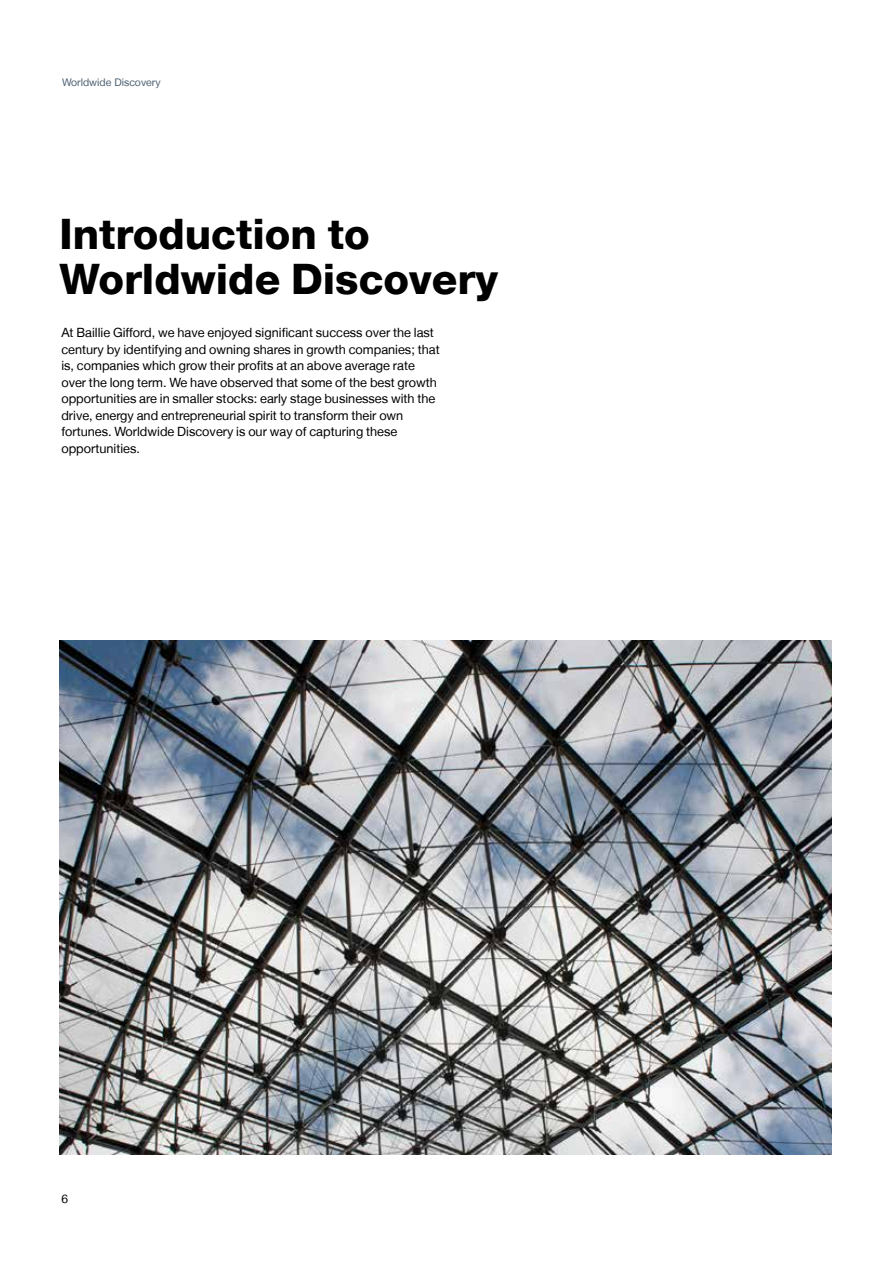
<style>
.page{position:relative;width:893px;height:1263px;background:#fff}
.page>*{position:absolute;margin:0;border:0;box-sizing:border-box;transform-origin:0 0}
.t1{font:800 42px/45px "Helvetica Neue LT";color:#000}
.t2{font:12.75px/16.5px "Helvetica Neue LT";color:#000}
.t3{font:12px "Helvetica Neue LT";color:#000}
.t4{font:10.5px "Helvetica Neue LT";color:#4d6172}
</style>
<div class="page">
<img style="left:60px;top:640px;width:771px;height:515px">
<p class="t4" style="left:62px;top:76px;width:100px">Worldwide Discovery</p>
<h1 class="t1" style="left:60px;top:211px;width:440px">Introduction to<br>Worldwide Discovery</h1>
<p class="t2" style="left:61px;top:324px;width:380px">At Baillie Gifford, we have enjoyed significant success over the last century by identifying and owning shares in growth companies; that is, companies which grow their profits at an above average rate over the long term. We have observed that some of the best growth opportunities are in smaller stocks: early stage businesses with the drive, energy and entrepreneurial spirit to transform their own fortunes. Worldwide Discovery is our way of capturing these opportunities.</p>
<p class="t3" style="left:61px;top:1191px;width:8px">6</p>
</div>
